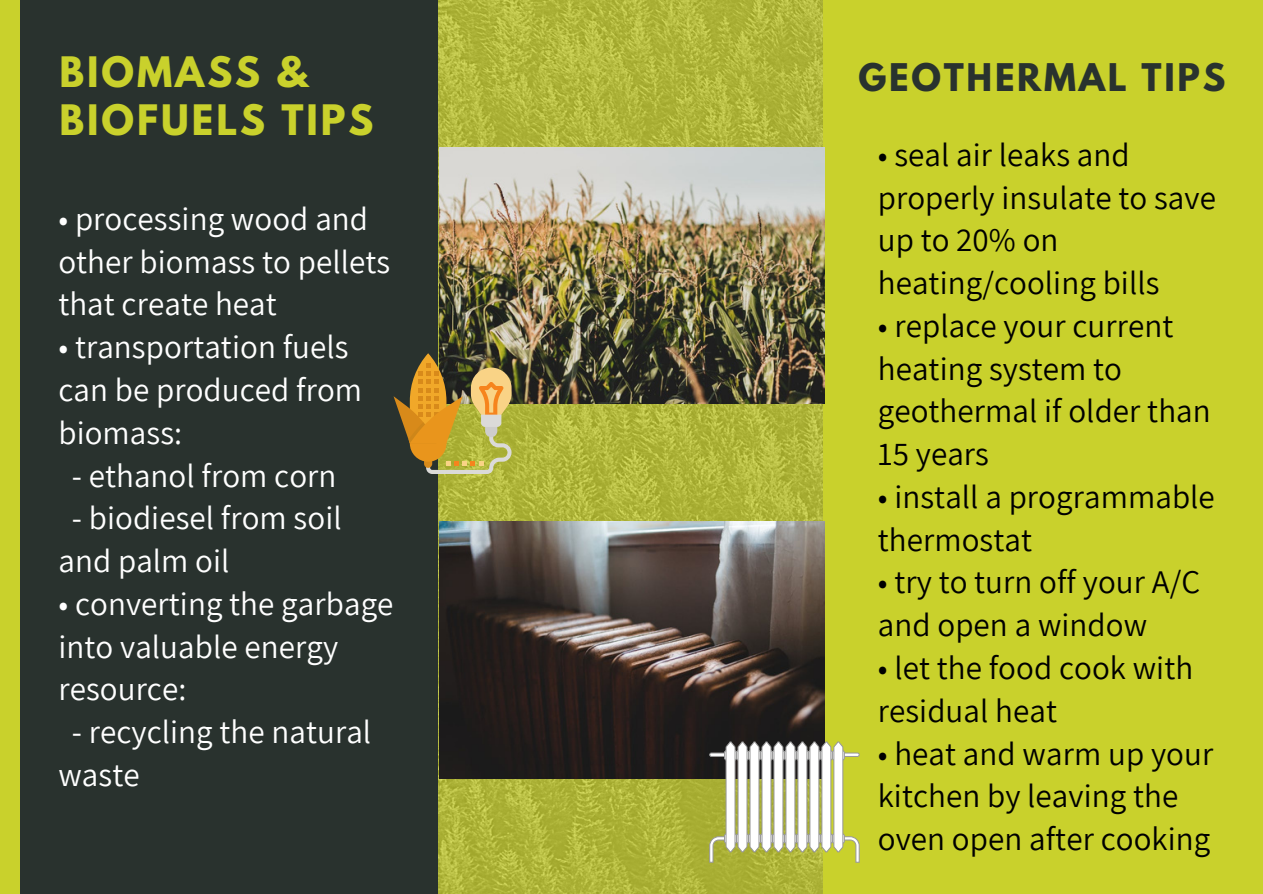
<style>
.page{position:relative;width:1263px;height:894px;background:#fff}
.page>*{position:absolute;margin:0;border:0;box-sizing:border-box;transform-origin:0 0}
.t1{font:700 37.2px/47.2px "League Spartan";letter-spacing:.08em;color:#c9d12c}
.t2{font:700 33.75px "League Spartan";letter-spacing:.08em;color:#29322e}
.t3{font:33px/42.8px "Assistant";letter-spacing:.005em;color:#000}
.t4{font:33px/42.8px "Assistant";letter-spacing:.005em;color:#fff}
</style>
<div class="page">
<div style="left:0;top:0;width:1263px;height:893px;background:#c9d12c"></div>
<img style="left:437px;top:0;width:385px;height:893px">
<div style="left:20px;top:0;width:417px;height:893px;background:#29322e"></div>
<img style="left:439px;top:521px;width:385px;height:256px">
<img style="left:439px;top:147px;width:385px;height:256px">
<svg style="left:709px;top:741px;width:150px;height:120px;background:#cbcca3"></svg>
<svg style="left:394px;top:353px;width:118px;height:120px"></svg>
<p class="t1" style="left:59px;top:53px;width:316px">BIOMASS &amp;<br>BIOFUELS TIPS</p>
<p class="t2" style="left:858px;top:61px;width:368px">GEOTHERMAL TIPS</p>
<p class="t3" style="left:878px;top:132px;width:340px">• seal air leaks and properly insulate to save up to 20% on heating/cooling bills</p>
<p class="t3" style="left:878px;top:303px;width:334px">• replace your current heating system to geothermal if older than<br>15 years</p>
<p class="t3" style="left:878px;top:474px;width:339px">• install a programmable thermostat</p>
<p class="t3" style="left:878px;top:559px;width:324px">• try to turn off your A/C and open a window</p>
<p class="t3" style="left:878px;top:645px;width:317px">• let the food cook with residual heat</p>
<p class="t3" style="left:878px;top:730px;width:337px">• heat and warm up your kitchen by leaving the oven open after cooking</p>
<p class="t4" style="left:58px;top:196px;width:333px">• processing wood and other biomass to pellets that create heat</p>
<p class="t4" style="left:58px;top:324px;width:305px">• transportation fuels can be produced from biomass:</p>
<p class="t4" style="left:72px;top:453px;width:266px">- ethanol from corn</p>
<p class="t4" style="left:58px;top:495px;width:285px;text-indent:13px">- biodiesel from soil and palm oil</p>
<p class="t4" style="left:58px;top:581px;width:337px">• converting the garbage into valuable energy resource:</p>
<p class="t4" style="left:58px;top:709px;width:314px;text-indent:13px">- recycling the natural waste</p>
</div>
